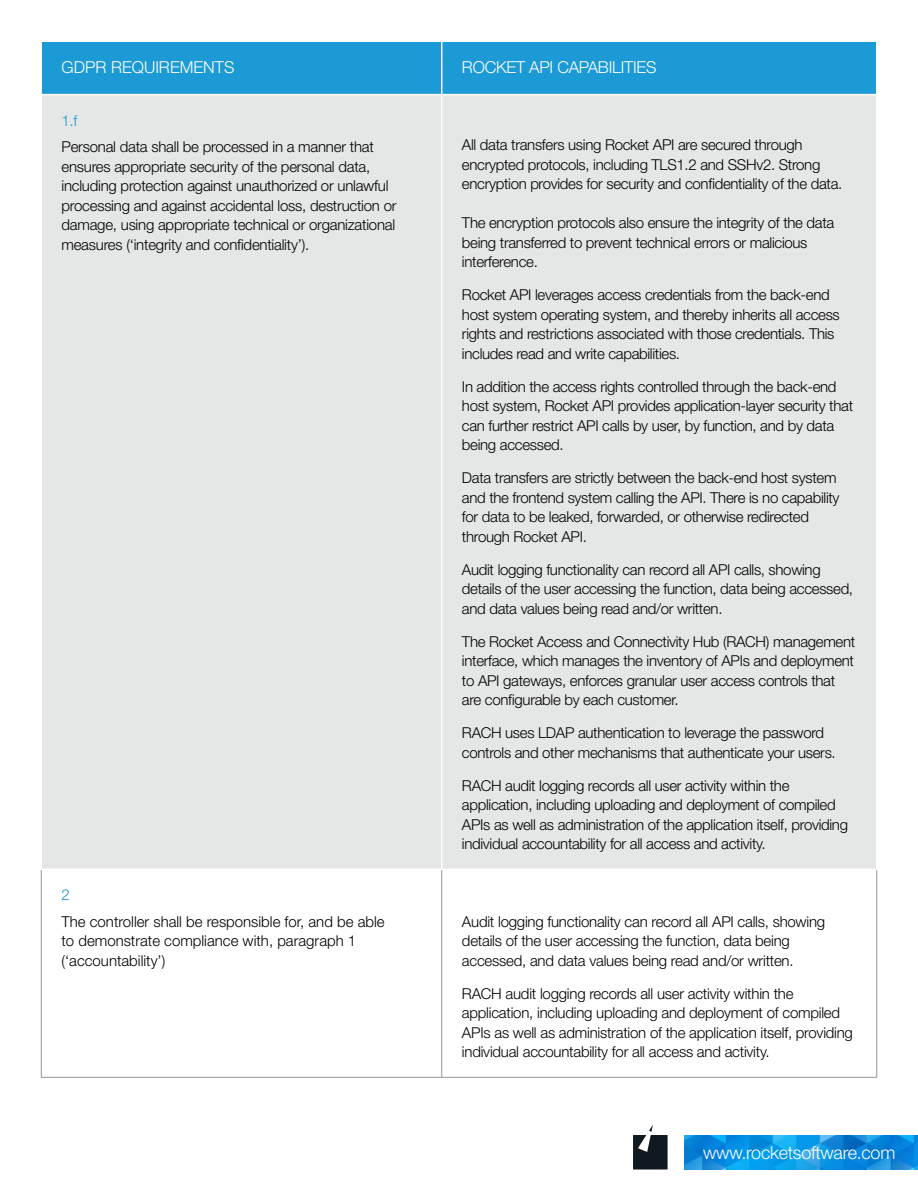
<style>
.page{position:relative;width:918px;height:1188px;background:#fff}
.page>*{position:absolute;margin:0;border:0;box-sizing:border-box;transform-origin:0 0}
.t1{font:300 18px "Helvetica Neue LT Std";letter-spacing:-.015em;color:#fff}
.t2{font:300 16.5px "Helvetica Neue LT Std";letter-spacing:-.015em;color:#fff}
.t3{font:300 15px/19.5px "Helvetica Neue LT Std";letter-spacing:-.02em;color:#000}
.t4{font:300 15px/19.5px "Helvetica Neue LT Std";color:#000}
.t5{font:300 15px "Helvetica Neue LT Std";color:#1c9ad6}
</style>
<div class="page">
<div style="left:42px;top:42px;width:834px;height:52px;background:#1c9ad6"></div>
<div style="left:42px;top:95px;width:834px;height:774px;background:#e5e6e6"></div>
<svg style="left:42px;top:870px;width:834px;height:207px"></svg>
<hr style="left:441px;top:42px;width:1px;height:52px;background:#fff">
<hr style="left:441px;top:95px;width:1px;height:774px;background:#fff">
<hr style="left:41px;top:870px;width:1px;height:207px;background:#939598">
<hr style="left:441px;top:870px;width:1px;height:207px;background:#939598">
<hr style="left:876px;top:870px;width:1px;height:207px;background:#939598">
<hr style="left:41px;top:1077px;width:401px;height:1px;background:#939598">
<hr style="left:442px;top:1077px;width:435px;height:1px;background:#939598">
<img style="left:684px;top:1135px;width:234px;height:35px">
<svg style="left:633px;top:1125px;width:35px;height:45px"></svg>
<p class="t2" style="left:62px;top:57px;width:175px">GDPR REQUIREMENTS</p>
<p class="t2" style="left:462px;top:57px;width:196px">ROCKET API CAPABILITIES</p>
<p class="t5" style="left:62px;top:112px;width:17px">1.f</p>
<p class="t3" style="left:62px;top:137px;width:337px">Personal data shall be processed in a manner that ensures appropriate security of the personal data, including protection against unauthorized or unlawful processing and against accidental loss, destruction or damage, using appropriate technical or organizational measures (‘integrity and confidentiality’).</p>
<p class="t3" style="left:462px;top:135px;width:382px">All data transfers using Rocket API are secured through encrypted protocols, including TLS1.2 and SSHv2. Strong encryption provides for security and confidentiality of the data.</p>
<p class="t3" style="left:462px;top:213px;width:374px">The encryption protocols also ensure the integrity of the data being transferred to prevent technical errors or malicious interference.</p>
<p class="t3" style="left:462px;top:285px;width:379px">Rocket API leverages access credentials from the back-end host system operating system, and thereby inherits all access rights and restrictions associated with those credentials. This includes read and write capabilities.</p>
<p class="t3" style="left:462px;top:376px;width:393px">In addition the access rights controlled through the back-end host system, Rocket API provides application-layer security that can further restrict API calls by user, by function, and by data being accessed.</p>
<p class="t3" style="left:462px;top:468px;width:379px">Data transfers are strictly between the back-end host system and the frontend system calling the API. There is no capability for data to be leaked, forwarded, or otherwise redirected through Rocket API.</p>
<p class="t3" style="left:462px;top:559px;width:393px">Audit logging functionality can record all API calls, showing details of the user accessing the function, data being accessed, and data values being read and/or written.</p>
<p class="t3" style="left:462px;top:631px;width:395px">The Rocket Access and Connectivity Hub (RACH) management interface, which manages the inventory of APIs and deployment to API gateways, enforces granular user access controls that are configurable by each customer.</p>
<p class="t3" style="left:462px;top:723px;width:375px">RACH uses LDAP authentication to leverage the password controls and other mechanisms that authenticate your users.</p>
<p class="t3" style="left:462px;top:775px;width:388px">RACH audit logging records all user activity within the application, including uploading and deployment of compiled APIs as well as administration of the application itself, providing individual accountability for all access and activity.</p>
<p class="t5" style="left:62px;top:886px;width:10px">2</p>
<p class="t4" style="left:62px;top:911px;width:325px">The controller shall be responsible for, and be able to demonstrate compliance with, paragraph 1 (‘accountability’)</p>
<p class="t3" style="left:462px;top:911px;width:365px">Audit logging functionality can record all API calls, showing details of the user accessing the function, data being accessed, and data values being read and/or written.</p>
<p class="t3" style="left:462px;top:983px;width:393px">RACH audit logging records all user activity within the application, including uploading and deployment of compiled APIs as well as administration of the application itself, providing individual accountability for all access and activity.</p>
<p class="t1" style="left:703px;top:1141px;width:194px">www.rocketsoftware.com</p>
</div>
